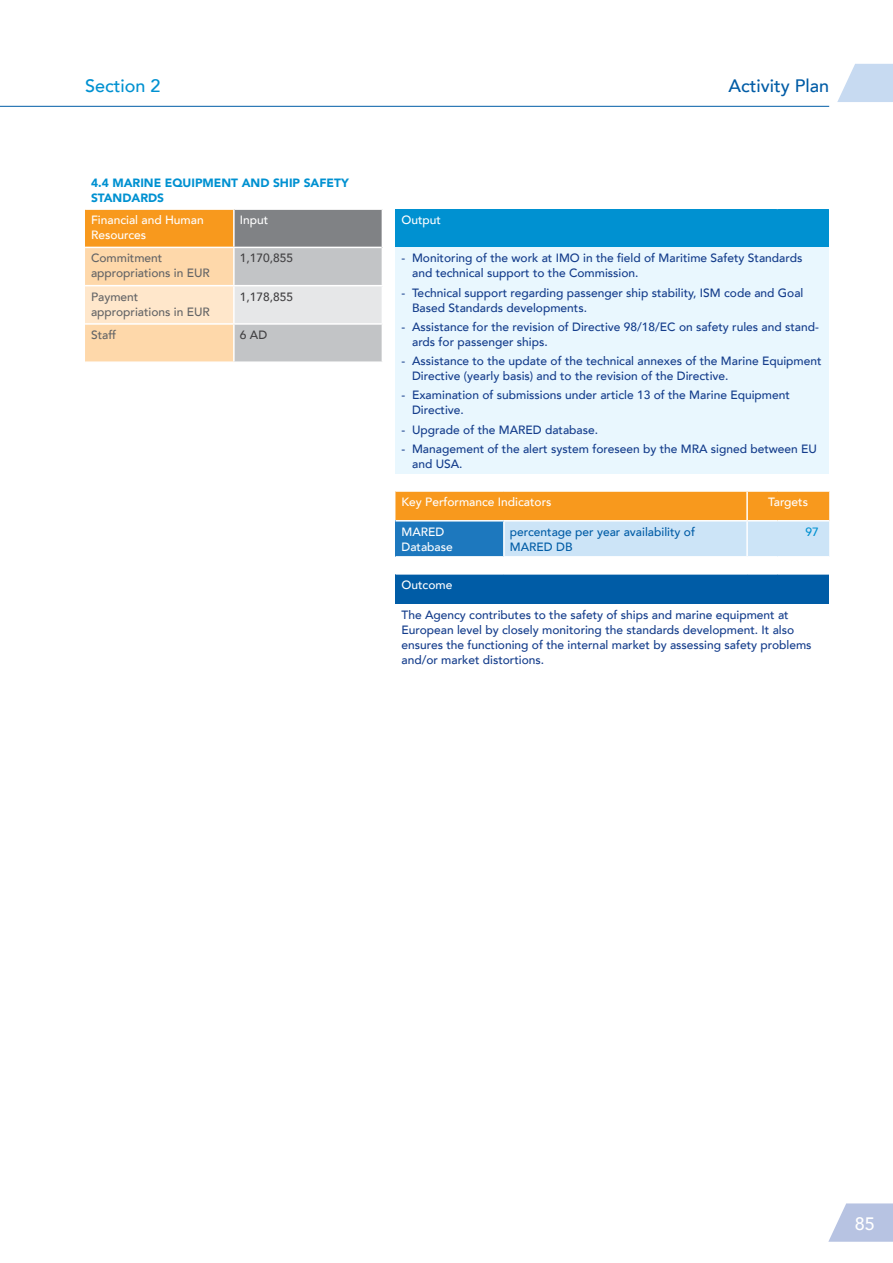
<style>
.page{position:relative;width:893px;height:1263px;background:#fff}
.page>*{position:absolute;margin:0;border:0;box-sizing:border-box;transform-origin:0 0}
.t1{font:500 18px "Avenir LT";color:#005ca6}
.t2{font:500 18px "Avenir LT";color:#0091d1}
.t3{font:500 18px "Avenir LT";color:#fff}
.t4{font:500 12px/15px "Avenir LT";color:#133c8b}
.t5{font:500 12px/15px "Avenir LT";color:#fff}
.t6{font:500 12px/15px "Avenir LT";color:#636466}
.t7{font:900 12px "Avenir LT";color:#0091d1}
.t8{font:500 12px/15px "Avenir LT";color:#005ca6}
.t9{font:500 12px "Avenir LT";color:#414042}
.t10{font:500 12px "Avenir LT";color:#0091d1}
</style>
<div class="page">
<hr style="left:0;top:106px;width:829px;height:1px;background:#005ca6">
<svg style="left:837px;top:64px;width:56px;height:38px"></svg>
<svg style="left:828px;top:1203px;width:65px;height:39px;background:#c2cce6"></svg>
<div style="left:85px;top:209px;width:149px;height:38px;background:#f8991d"></div>
<div style="left:234px;top:209px;width:148px;height:38px;background:#808285"></div>
<svg style="left:85px;top:248px;width:297px;height:113px;background:#e0ceb8"></svg>
<div style="left:85px;top:286px;width:149px;height:38px;background:#ffe7cb"></div>
<div style="left:234px;top:286px;width:148px;height:38px;background:#e6e7e8"></div>
<hr style="left:235px;top:208px;width:148px;height:2px;background:#fff">
<hr style="left:85px;top:208px;width:150px;height:2px;background:#fff">
<hr style="left:233px;top:210px;width:2px;height:37px;background:#fff">
<hr style="left:234px;top:285px;width:149px;height:1px;background:#fff">
<hr style="left:234px;top:323px;width:149px;height:2px;background:#fff">
<hr style="left:233px;top:325px;width:2px;height:36px;background:#fff">
<hr style="left:233px;top:286px;width:2px;height:37px;background:#fff">
<hr style="left:85px;top:323px;width:149px;height:2px;background:#fff">
<hr style="left:233px;top:248px;width:2px;height:37px;background:#fff">
<hr style="left:85px;top:285px;width:149px;height:1px;background:#fff">
<div style="left:395px;top:209px;width:434px;height:38px;background:#0091d1"></div>
<div style="left:395px;top:247px;width:434px;height:227px;background:#e9f7fe"></div>
<svg style="left:395px;top:492px;width:434px;height:64px;background:#c8b48e"></svg>
<div style="left:395px;top:574px;width:434px;height:30px;background:#005ca6"></div>
<hr style="left:746px;top:492px;width:2px;height:28px;background:#fff">
<hr style="left:395px;top:573px;width:109px;height:2px;background:#fff">
<hr style="left:504px;top:573px;width:243px;height:2px;background:#fff">
<hr style="left:747px;top:573px;width:30px;height:2px;background:#fff">
<hr style="left:777px;top:573px;width:52px;height:2px;background:#fff">
<hr style="left:504px;top:520px;width:243px;height:1px;background:#fff">
<hr style="left:747px;top:520px;width:30px;height:1px;background:#fff">
<hr style="left:746px;top:521px;width:2px;height:35px;background:#fff">
<hr style="left:777px;top:520px;width:52px;height:1px;background:#fff">
<hr style="left:395px;top:520px;width:109px;height:1px;background:#fff">
<hr style="left:503px;top:521px;width:2px;height:35px;background:#fff">
<h1 class="t2" style="left:85px;top:76px;width:77px">Section 2</h1>
<h1 class="t1" style="left:728px;top:76px;width:102px">Activity Plan</h1>
<p class="t7" style="left:91px;top:176px;width:57px">4.4 MARINE</p>
<p class="t7" style="left:165px;top:176px;width:48px">EQUIPMENT</p>
<p class="t7" style="left:242px;top:176px;width:11px">AND</p>
<p class="t7" style="left:273px;top:176px;width:40px">SHI P SAFETY</p>
<p class="t7" style="left:91px;top:191px;width:10px">STANDA</p>
<p class="t7" style="left:140px;top:191px;width:17px">RDS</p>
<p class="t5" style="left:91px;top:213px;width:114px">Financial and H uman<br>Resources</p>
<p class="t5" style="left:240px;top:213px;width:30px">I nput</p>
<p class="t6" style="left:91px;top:251px;width:112px">Commitment appropriations in EUR</p>
<p class="t9" style="left:240px;top:251px;width:55px">1,170,855</p>
<p class="t6" style="left:91px;top:289px;width:112px">Payment appropriations in EUR</p>
<p class="t9" style="left:240px;top:290px;width:55px">1,178,855</p>
<p class="t6" style="left:91px;top:328px;width:27px">Staff</p>
<p class="t9" style="left:240px;top:328px;width:27px">6 AD</p>
<p class="t5" style="left:401px;top:213px;width:41px">Output</p>
<p class="t4" style="left:412px;top:251px;width:392px;text-indent:-11px">- Monitoring of the work at IMO in the field of Maritime Safety Standards and technical support to the Commission.</p>
<p class="t4" style="left:412px;top:285px;width:393px;text-indent:-11px">- Technical support regarding passenger ship stability, ISM code and Goal<br>Based Standards developments.</p>
<p class="t4" style="left:412px;top:320px;width:408px;text-indent:-11px">- Assistance for the revision of Directive 98/18/EC on safety rules and stand&shy;ards for passenger ships.</p>
<p class="t4" style="left:412px;top:354px;width:411px;text-indent:-11px">- Assistance to the update of the technical annexes of the Marine Equipment<br>Directive (yearly basis) and to the revision of the Directive.</p>
<p class="t4" style="left:412px;top:388px;width:379px;text-indent:-11px">- Examination of submissions under article 13 of the Marine Equipment<br>Directive.</p>
<p class="t4" style="left:401px;top:422px;width:198px">- U pgrade of the MARED database.</p>
<p class="t4" style="left:412px;top:442px;width:405px;text-indent:-11px">- Management of the alert system foreseen by the MRA signed between EU and USA.</p>
<p class="t5" style="left:401px;top:495px;width:152px">Key Performance I ndicators</p>
<p class="t5" style="left:768px;top:495px;width:41px">Targets</p>
<p class="t5" style="left:401px;top:524px;width:53px">MARED<br>Database</p>
<p class="t8" style="left:510px;top:524px;width:187px">percentage per year availability of<br>MARED DB</p>
<p class="t10" style="left:806px;top:525px;width:15px">97</p>
<p class="t5" style="left:401px;top:577px;width:52px">Outcome</p>
<p class="t4" style="left:401px;top:607px;width:412px">The Agency contributes to the safety of ships and marine equipment at European level by closely monitoring the standards development. It also ensures the functioning of the internal market by assessing safety problems and/or market distortions.</p>
<h1 class="t3" style="left:855px;top:1213px;width:22px">85</h1>
</div>
